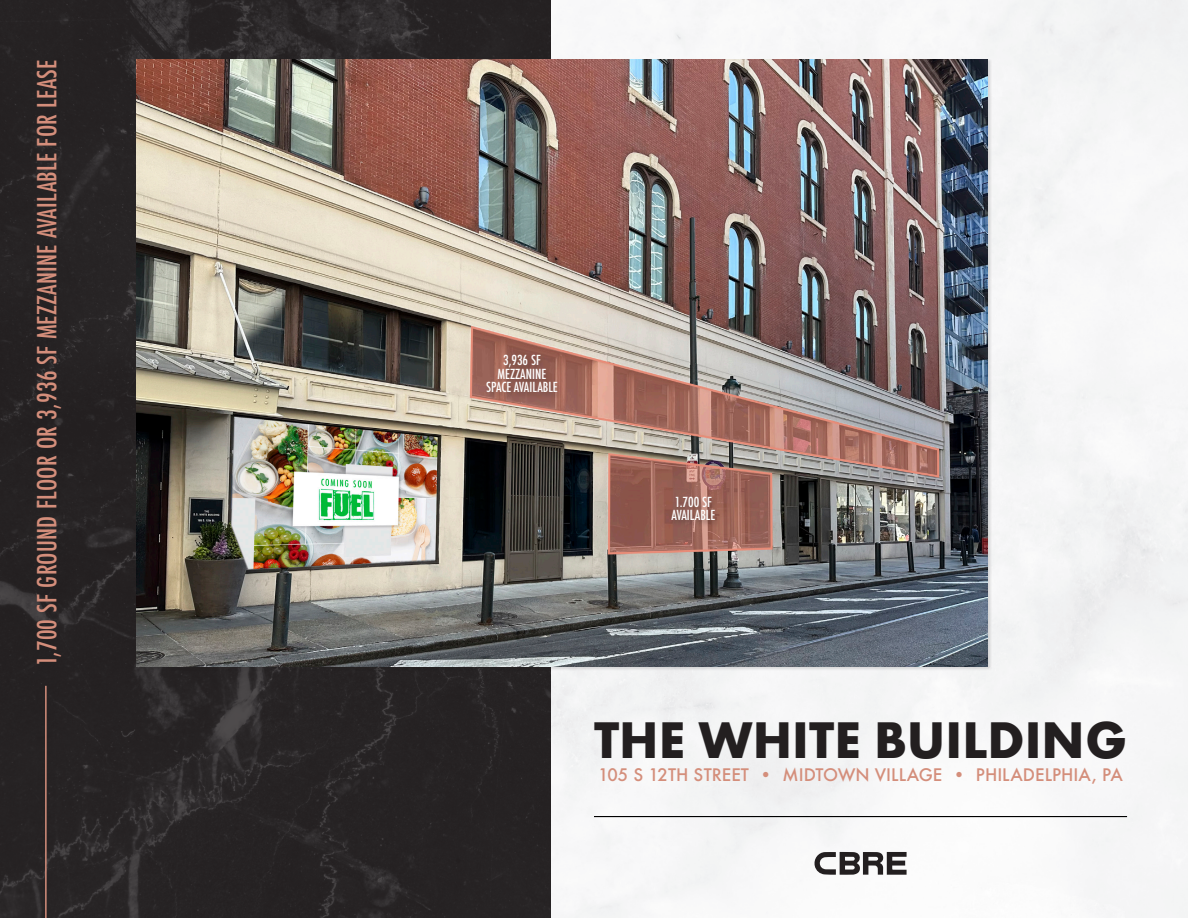
<style>
.page{position:relative;width:1188px;height:918px;background:#fff}
.page>*{position:absolute;margin:0;border:0;box-sizing:border-box;transform-origin:0 0}
.t1{font:700 47.4px "Futura";color:#231f20}
.t2{font:500 condensed 25.65px "Futura";letter-spacing:.01em;color:#d48e7b}
.t3{font:500 16.8px "Futura";color:#d48e7b}
.t4{font:500 condensed 13.5px/13.5px "Futura";color:#fff}
</style>
<div class="page">
<div style="left:0;top:0;width:551px;height:918px;background:#231f20"></div>
<hr style="left:45px;top:686px;width:2px;height:232px;background:#d48e7b">
<hr style="left:594px;top:816px;width:533px;height:1px;background:#000">
<img style="left:136px;top:59px;width:852px;height:607px">
<svg style="left:813px;top:852px;width:94px;height:23px"></svg>
<div style="left:669px;top:495px;width:52px;height:32px;background:#231f20;opacity:.3"></div>
<div style="left:485px;top:355px;width:77px;height:44px;background:#231f20;opacity:.2"></div>
<p class="t2" style="left:31px;top:666px;width:608px;rotate:-90deg">1,700 SF GROUND FLOOR OR 3,936 SF MEZZANINE AVAILABLE FOR LEASE</p>
<p class="t4" style="left:503px;top:354px;width:39px">3,936 SF</p>
<p class="t4" style="left:498px;top:367px;width:50px">MEZZANINE</p>
<p class="t4" style="left:486px;top:381px;width:73px">SPACE AVAILABLE</p>
<p class="t4" style="left:671px;top:495px;width:45px">1.700 SF<br>AVAILABLE</p>
<p class="t1" style="left:594px;top:705px;width:535px">THE WHITE BUILDING</p>
<p class="t3" style="left:598px;top:763px;width:526px">105 S 12TH STREET • MIDTOWN VILLAGE • PHILADELPHIA, PA</p>
</div>
